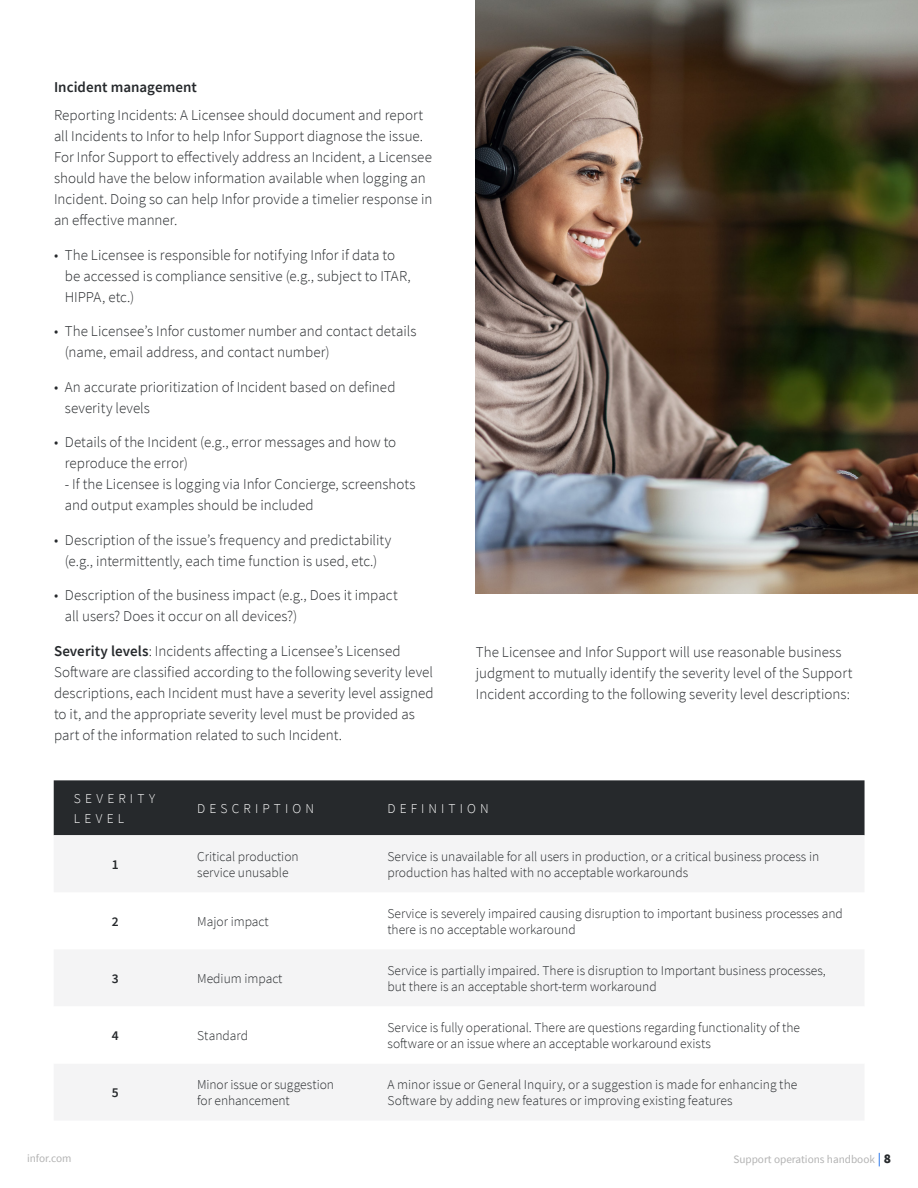
<style>
.page{position:relative;width:918px;height:1188px;background:#fff}
.page>*{position:absolute;margin:0;border:0;box-sizing:border-box;transform-origin:0 0}
.Body_Copy{font:300 15px/21px "Source Sans Pro";color:#26292c}
.Subhead_2{font:600 15px "Source Sans Pro";color:#26292c}
.t1{font:300 13.5px/16.2px "Source Sans Pro";color:#26292c}
.t2{font:300 13.5px/19.5px "Source Sans Pro";letter-spacing:.305em;color:#fff}
.t3{font:600 13.5px "Source Sans Pro";color:#26292c}
.t4{font:11.25px "Source Sans Pro";color:#b3b3b3}
.s1{font-weight:600}
.s2{font-size:13.5px;color:#005ce6}
.s3{font-weight:900;font-size:13.5px;color:#26292c}
</style>
<div class="page">
<img style="left:476px;top:0;width:442px;height:593px">
<div style="left:54px;top:780px;width:811px;height:55px;background:#26292c"></div>
<svg style="left:54px;top:835px;width:811px;height:285px;fill:#f4f4f5"></svg>
<svg style="left:54px;top:1006px;width:811px;height:58px"></svg>
<p class="Subhead_2" style="left:54px;top:77px;width:145px">Incident management</p>
<p class="Body_Copy" style="left:54px;top:105px;width:380px">Reporting Incidents: A Licensee should document and report all Incidents to Infor to help Infor Support diagnose the issue.<br>For Infor Support to effectively address an Incident, a Licensee should have the below information available when logging an Incident. Doing so can help Infor provide a timelier response in an effective manner.</p>
<p class="Body_Copy" style="left:65px;top:244px;width:347px;text-indent:-11px">• The Licensee is responsible for notifying Infor if data to be accessed is compliance sensitive (e.g., subject to ITAR,<br>HIPPA, etc.)</p>
<p class="Body_Copy" style="left:65px;top:321px;width:353px;text-indent:-11px">• The Licensee’s Infor customer number and contact details (name, email address, and contact number)</p>
<p class="Body_Copy" style="left:65px;top:376px;width:332px;text-indent:-11px">• An accurate prioritization of Incident based on defined severity levels</p>
<p class="Body_Copy" style="left:65px;top:432px;width:333px;text-indent:-11px">• Details of the Incident (e.g., error messages and how to reproduce the error)</p>
<p class="Body_Copy" style="left:65px;top:474px;width:352px">- If the Licensee is logging via Infor Concierge, screenshots and output examples should be included</p>
<p class="Body_Copy" style="left:54px;top:529px;width:339px;text-align:center">• Description of the issue’s frequency and predictability (e.g., intermittently, each time function is used, etc.)</p>
<p class="Body_Copy" style="left:65px;top:585px;width:334px;text-indent:-11px">• Description of the business impact (e.g., Does it impact all users? Does it occur on all devices?)</p>
<p class="Body_Copy" style="left:54px;top:640px;width:381px"><span class="s1">Severity levels</span>: Incidents affecting a Licensee’s Licensed Software are classified according to the following severity level descriptions, each Incident must have a severity level assigned to it, and the appropriate severity level must be provided as part of the information related to such Incident.</p>
<p class="Body_Copy" style="left:476px;top:641px;width:378px">The Licensee and Infor Support will use reasonable business judgment to mutually identify the severity level of the Support<br>Incident according to the following severity level descriptions:</p>
<p class="t2" style="left:74px;top:789px;width:83px">SEVERITY<br>LEVEL</p>
<p class="t2" style="left:197px;top:799px;width:118px">DESCRIPTION</p>
<p class="t2" style="left:387px;top:799px;width:103px">DEFINITION</p>
<p class="t3" style="left:112px;top:855px;width:8px">1</p>
<p class="t1" style="left:197px;top:848px;width:103px">Critical production service unusable</p>
<p class="t1" style="left:387px;top:848px;width:433px">Service is unavailable for all users in production, or a critical business process in production has halted with no acceptable workarounds</p>
<p class="t3" style="left:112px;top:913px;width:8px">2</p>
<p class="t1" style="left:197px;top:913px;width:73px">Major impact</p>
<p class="t1" style="left:387px;top:905px;width:457px">Service is severely impaired causing disruption to important business processes and there is no acceptable workaround</p>
<p class="t3" style="left:112px;top:970px;width:8px">3</p>
<p class="t1" style="left:197px;top:970px;width:87px">Medium impact</p>
<p class="t1" style="left:387px;top:962px;width:440px">Service is partially impaired. There is disruption to Important business processes, but there is an acceptable short-term workaround</p>
<p class="t3" style="left:112px;top:1027px;width:8px">4</p>
<p class="t1" style="left:197px;top:1027px;width:53px">Standard</p>
<p class="t1" style="left:387px;top:1019px;width:414px">Service is fully operational. There are questions regarding functionality of the software or an issue where an acceptable workaround exists</p>
<p class="t3" style="left:112px;top:1084px;width:8px">5</p>
<p class="t1" style="left:197px;top:1076px;width:138px">Minor issue or suggestion for enhancement</p>
<p class="t1" style="left:387px;top:1076px;width:412px">A minor issue or General Inquiry, or a suggestion is made for enhancing the<br>Software by adding new features or improving existing features</p>
<p class="t4" style="left:27px;top:1152px;width:46px">infor.com</p>
<p class="t4" style="left:733px;top:1152px;width:159px">Support operations handbook <span class="s2">|</span> <span class="s3">8</span></p>
</div>
